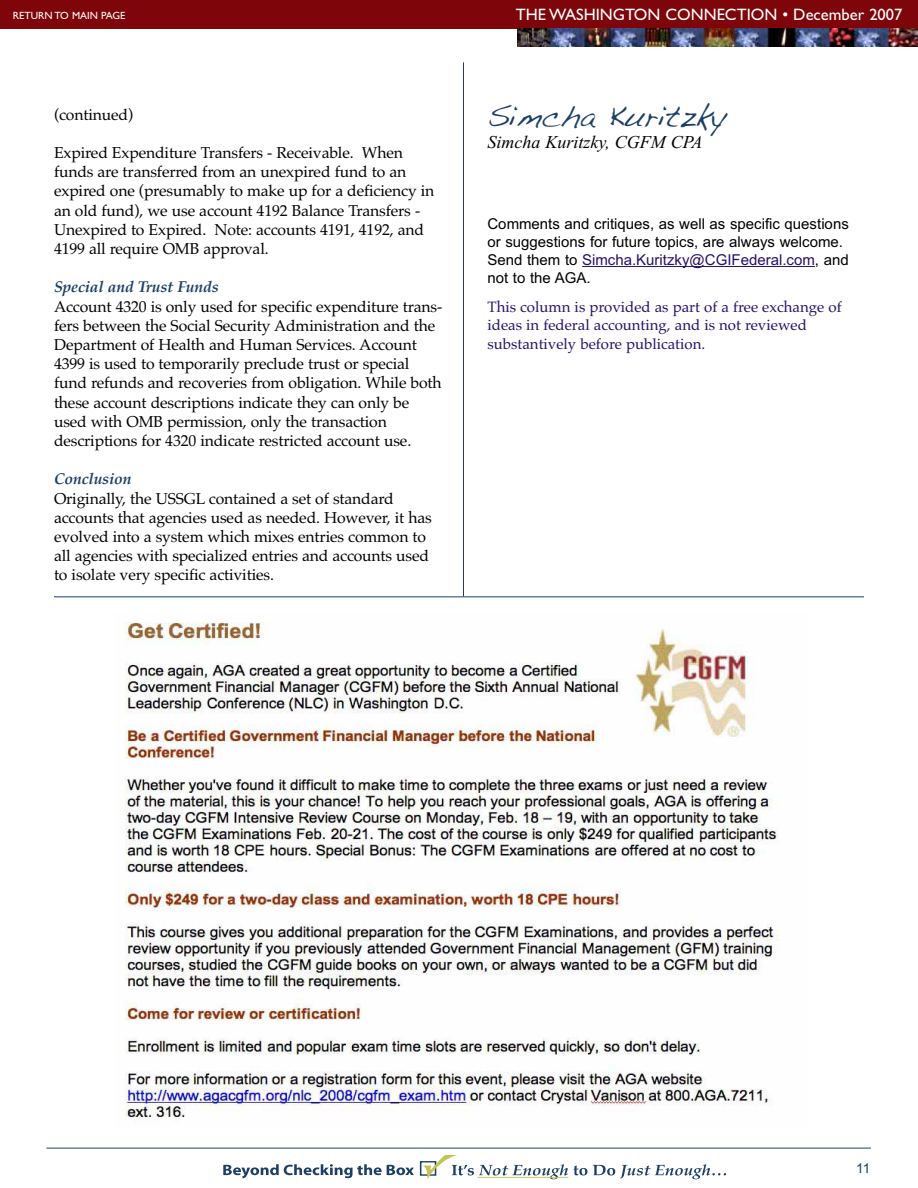
<style>
.page{position:relative;width:918px;height:1188px;background:#fff}
.page>*{position:absolute;margin:0;border:0;box-sizing:border-box;transform-origin:0 0}
.t1{font:30px "Handwriting Dakota";color:#1c3f68}
.t2{font:italic 18px "Times New Roman";color:#000}
.t3{font:16.5px "Gill Sans";color:#fff}
.t4{font:15.75px/19.2px "Palatino";letter-spacing:-.01em;color:#000}
.t5{font:italic 700 15.75px "Palatino";letter-spacing:-.01em;color:#1c3f68}
.t6{font:15px/18px "Arial";color:#000}
.t7{font:15px/18.3px "Palatino";color:#271068}
.t8{font:13.5px "Arial";color:#1c3f68}
.t9{font:10.5px "Gill Sans";color:#fff}
.s1{color:#271068}
</style>
<div class="page">
<svg style="left:223px;top:1164px;width:191px;height:14px"></svg>
<svg style="left:593px;top:1164px;width:133px;height:15px"></svg>
<div style="left:420px;top:1161px;width:16px;height:15px;border:1px solid #1c3f68"></div>
<svg style="left:422px;top:1155px;width:165px;height:24px"></svg>
<hr style="left:477px;top:1177px;width:91px;height:1px;background:#c1c456">
<hr style="left:46px;top:1148px;width:825px;height:1px;background:#1c3f68">
<div style="left:0;top:0;width:918px;height:28px;background:#7e0509"></div>
<hr style="left:463px;top:62px;width:1px;height:534px;background:#1c3f68">
<img style="left:517px;top:28px;width:401px;height:19px">
<hr style="left:582px;top:266px;width:233px;height:1px;background:#271068">
<img style="left:125px;top:622px;width:654px;height:496px">
<hr style="left:54px;top:597px;width:810px;height:1px;background:#1c3f68">
<p class="t9" style="left:13px;top:12px;width:114px">RETURN TO MAIN PAGE</p>
<p class="t4" style="left:54px;top:106px;width:81px">(continued)</p>
<p class="t4" style="left:54px;top:145px;width:382px">Expired Expenditure Transfers - Receivable. When funds are transferred from an unexpired fund to an expired one (presumably to make up for a deficiency in an old fund), we use account 4192 Balance Transfers - Unexpired to Expired. Note: accounts 4191, 4192, and 4199 all require OMB approval.</p>
<p class="t5" style="left:54px;top:281px;width:166px">Special and Trust Funds</p>
<p class="t4" style="left:54px;top:298px;width:390px">Account 4320 is only used for specific expenditure trans&shy;fers between the Social Security Administration and the Department of Health and Human Services. Account 4399 is used to temporarily preclude trust or special fund refunds and recoveries from obligation. While both these account descriptions indicate they can only be used with OMB permission, only the transaction descriptions for 4320 indicate restricted account use.</p>
<p class="t5" style="left:54px;top:473px;width:79px">Conclusion</p>
<p class="t4" style="left:54px;top:490px;width:379px">Originally, the USSGL contained a set of standard accounts that agencies used as needed. However, it has evolved into a system which mixes entries common to all agencies with specialized entries and accounts used to isolate very specific activities.</p>
<p class="t3" style="left:516px;top:9px;width:388px">THE WASHINGTON CONNECTION • December 2007</p>
<h1 class="t1" style="left:488px;top:98px;width:240px">Simcha Kuritzky</h1>
<p class="t2" style="left:488px;top:131px;width:217px">Simcha Kuritzky, CGFM CPA</p>
<p class="t6" style="left:488px;top:216px;width:363px">Comments and critiques, as well as specific questions or suggestions for future topics, are always welcome.<br>Send them to <span class="s1">Simcha.Kuritzky@CGIFederal.com</span>, and not to the AGA.</p>
<p class="t7" style="left:488px;top:299px;width:356px">This column is provided as part of a free exchange of ideas in federal accounting, and is not reviewed substantively before publication.</p>
<p class="t8" style="left:856px;top:1163px;width:16px">11</p>
</div>
